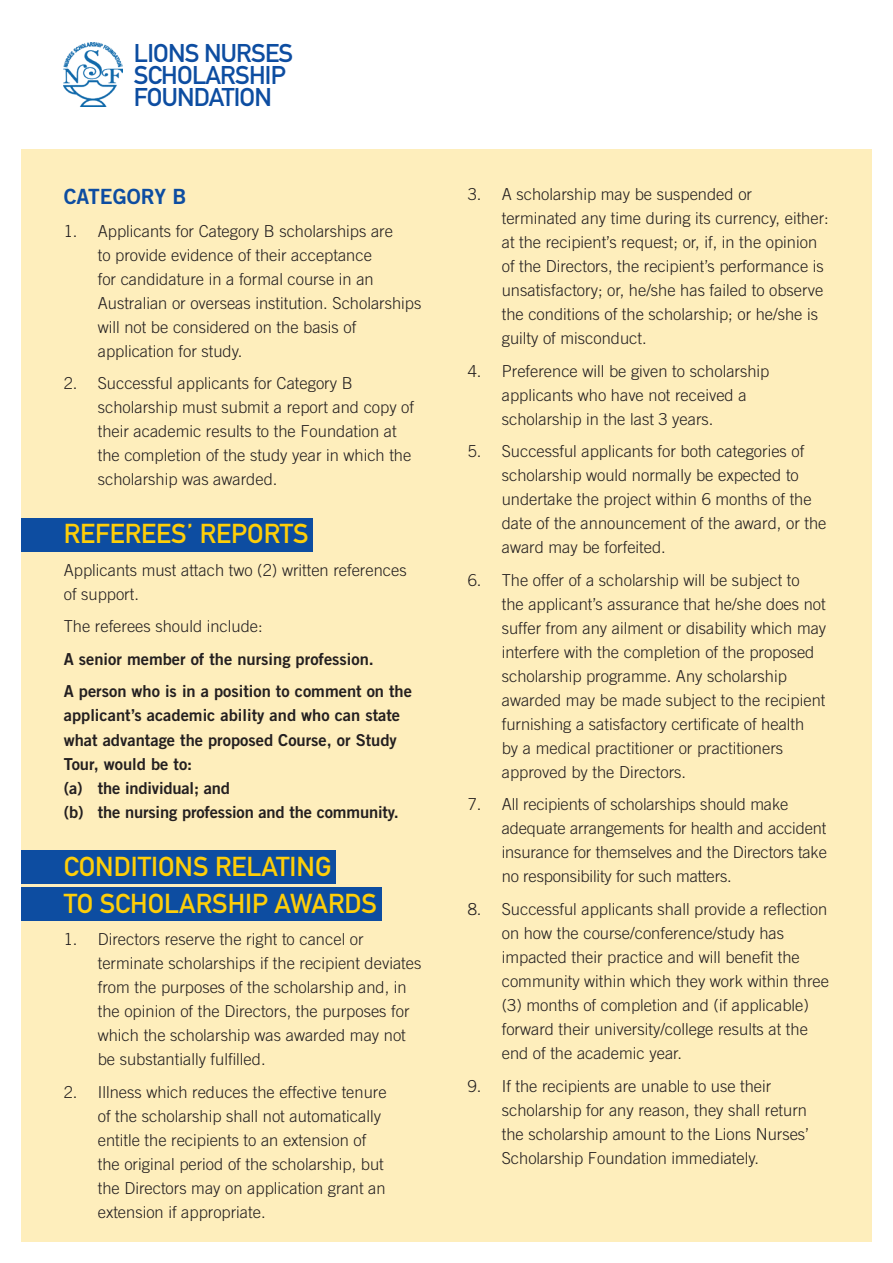
<style>
.page{position:relative;width:893px;height:1263px;background:#fff}
.page>*{position:absolute;margin:0;border:0;box-sizing:border-box;transform-origin:0 0}
.t1{font:27px/37px "DIN Mittelschrift";color:#fece08}
.t2{font:25.35px/22.5px "DIN Mittelschrift";letter-spacing:-.03em;color:#0d4da1}
.t3{font:21px "Trade Gothic Bold Two";color:#0d4da1}
.t4{font:300 16.5px/24px "Trade Gothic";color:#231f20}
.t5{font:16.5px/24px "Trade Gothic Bold Two";color:#231f20}
</style>
<div class="page">
<div style="left:21px;top:149px;width:851px;height:1093px;background:#feeebc"></div>
<img style="left:64px;top:43px;width:59px;height:63px">
<div style="left:21px;top:518px;width:292px;height:33px;background:#0d4da1"></div>
<div style="left:21px;top:850px;width:315px;height:33px;background:#0d4da1"></div>
<div style="left:21px;top:887px;width:360px;height:33px;background:#0d4da1"></div>
<h2 class="t2" style="left:134px;top:42px;width:161px">LIONS NURSES<br>SCHOLARSHIP<br>FOUNDATION</h2>
<p class="t3" style="left:64px;top:184px;width:124px">CATEGORY B</p>
<p class="t4" style="left:98px;top:219px;width:325px;text-indent:-34px">1. Applicants for Category B scholarships are<br>to provide evidence of their acceptance<br>for candidature in a formal course in an Australian or overseas institution. Scholarships will not be considered on the basis of application for study.</p>
<p class="t4" style="left:98px;top:371px;width:318px;text-indent:-34px">2. Successful applicants for Category B scholarship must submit a report and copy of their academic results to the Foundation at the completion of the study year in which the scholarship was awarded.</p>
<h1 class="t1" style="left:64px;top:516px;width:246px">REFEREES’ REPORTS</h1>
<p class="t4" style="left:64px;top:558px;width:344px">Applicants must attach two (2) written references of support.</p>
<p class="t4" style="left:64px;top:614px;width:200px">The referees should include:</p>
<p class="t5" style="left:64px;top:642px;width:350px;line-height:32.5px">A senior member of the nursing profession.<br>A person who is in a position to comment on the</p>
<p class="t5" style="left:64px;top:703px;width:338px">applicant’s academic ability and who can state what advantage the proposed Course, or Study Tour, would be to:<br>(a) the individual; and<br>(b) the nursing profession and the community.</p>
<h1 class="t1" style="left:64px;top:848px;width:315px">CONDITIONS RELATING<br>TO SCHOLARSHIP AWARDS</h1>
<p class="t4" style="left:98px;top:927px;width:325px;text-indent:-34px">1. Directors reserve the right to cancel or terminate scholarships if the recipient deviates from the purposes of the scholarship and, in the opinion of the Directors, the purposes for which the scholarship was awarded may not be substantially fulfilled.</p>
<p class="t4" style="left:98px;top:1080px;width:290px;text-indent:-34px">2. Illness which reduces the effective tenure of the scholarship shall not automatically entitle the recipients to an extension of the original period of the scholarship, but the Directors may on application grant an extension if appropriate.</p>
<p class="t4" style="left:502px;top:182px;width:328px;text-indent:-34px">3. A scholarship may be suspended or terminated any time during its currency, either: at the recipient’s request; or, if, in the opinion of the Directors, the recipient’s performance is unsatisfactory; or, he/she has failed to observe the conditions of the scholarship; or he/she is guilty of misconduct.</p>
<p class="t4" style="left:502px;top:359px;width:269px;text-indent:-34px">4. Preference will be given to scholarship applicants who have not received a scholarship in the last 3 years.</p>
<p class="t4" style="left:502px;top:439px;width:326px;text-indent:-34px">5. Successful applicants for both categories of scholarship would normally be expected to undertake the project within 6 months of the date of the announcement of the award, or the award may be forfeited.</p>
<p class="t4" style="left:502px;top:568px;width:326px;text-indent:-34px">6. The offer of a scholarship will be subject to<br>the applicant’s assurance that he/she does not suffer from any ailment or disability which may interfere with the completion of the proposed scholarship programme. Any scholarship awarded may be made subject to the recipient furnishing a satisfactory certificate of health<br>by a medical practitioner or practitioners approved by the Directors.</p>
<p class="t4" style="left:502px;top:792px;width:327px;text-indent:-34px">7. All recipients of scholarships should make adequate arrangements for health and accident insurance for themselves and the Directors take no responsibility for such matters.</p>
<p class="t4" style="left:502px;top:897px;width:329px;text-indent:-34px">8. Successful applicants shall provide a reflection on how the course/conference/study has impacted their practice and will benefit the community within which they work within three (3) months of completion and (if applicable) forward their university/college results at the end of the academic year.</p>
<p class="t4" style="left:502px;top:1073px;width:309px;text-indent:-34px">9. If the recipients are unable to use their scholarship for any reason, they shall return the scholarship amount to the Lions Nurses’ Scholarship Foundation immediately.</p>
</div>
